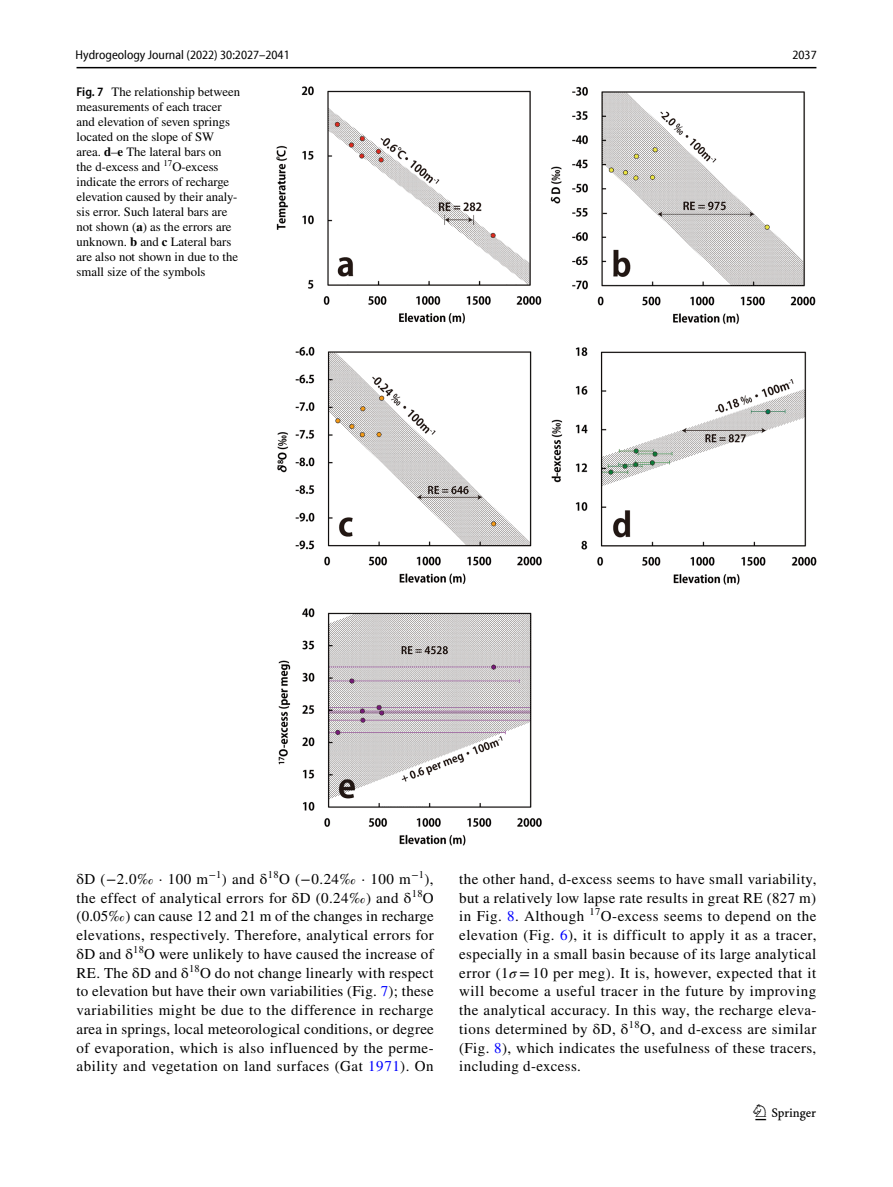
<style>
.page{position:relative;width:893px;height:1187px;background:#fff}
.page>*{position:absolute;margin:0;border:0;box-sizing:border-box;transform-origin:0 0}
.t1{font:22.5px "Springnew Regular 3";color:#000}
.t2{font:15px/18.8px "STIX";letter-spacing:.025em;color:#000;text-align:justify}
.t3{font:12.75px/15px "STIX";color:#000}
.t4{font:semi-condensed 12.75px "Myriad Pro Unic";color:#000}
.s1{font-family:"Myriad Pro";font-weight:600;font-stretch:semi-condensed}
.s2{font-weight:700}
.s3{color:#00f}
.s4{font-style:italic}
</style>
<div class="page">
<hr style="left:77px;top:67px;width:739px;height:1px;background:#000">
<img style="left:276px;top:87px;width:540px;height:758px">
<p class="t4" style="left:76px;top:50px;width:216px">Hydrogeology Journal (2022) 30:2027–2041</p>
<p class="t4" style="left:792px;top:50px;width:26px">2037</p>
<p class="t3" style="left:77px;top:85px;width:165px"><span class="s1">Fig. 7</span> The relationship between measurements of each tracer and elevation of seven springs located on the slope of SW area. <span class="s2">d</span>–<span class="s2">e</span> The lateral bars on the d-excess and <sup>17</sup>O-excess indicate the errors of recharge elevation caused by their analy&shy;sis error. Such lateral bars are not shown (<span class="s2">a</span>) as the errors are unknown. <span class="s2">b</span> and <span class="s2">c</span> Lateral bars are also not shown in due to the small size of the symbols</p>
<p class="t2" style="left:77px;top:870px;width:359px">δD (−2.0‰ · 100 m<sup>−1</sup>) and δ<sup>18</sup>O (−0.24‰ · 100 m<sup>−1</sup>), the effect of analytical errors for δD (0.24‰) and δ<sup>18</sup>O (0.05‰) can cause 12 and 21 m of the changes in recharge elevations, respectively. Therefore, analytical errors for δD and δ<sup>18</sup>O were unlikely to have caused the increase of RE. The δD and δ<sup>18</sup>O do not change linearly with respect to elevation but have their own variabilities (Fig. <span class="s3">7</span>); these variabilities might be due to the difference in recharge area in springs, local meteorological conditions, or degree of evaporation, which is also influenced by the perme&shy;ability and vegetation on land surfaces (Gat <span class="s3">1971</span>). On</p>
<p class="t2" style="left:459px;top:870px;width:359px">the other hand, d-excess seems to have small variability, but a relatively low lapse rate results in great RE (827 m) in Fig. <span class="s3">8</span>. Although <sup>17</sup>O-excess seems to depend on the elevation (Fig. <span class="s3">6</span>), it is difficult to apply it as a tracer, especially in a small basin because of its large analytical error (1<span class="s4">σ</span> = 10 per meg). It is, however, expected that it will become a useful tracer in the future by improving the analytical accuracy. In this way, the recharge eleva&shy;tions determined by δD, δ<sup>18</sup>O, and d-excess are similar (Fig. <span class="s3">8</span>), which indicates the usefulness of these tracers, including d-excess.</p>
<h1 class="t1" style="left:755px;top:1104px;width:62px">1 3</h1>
</div>
